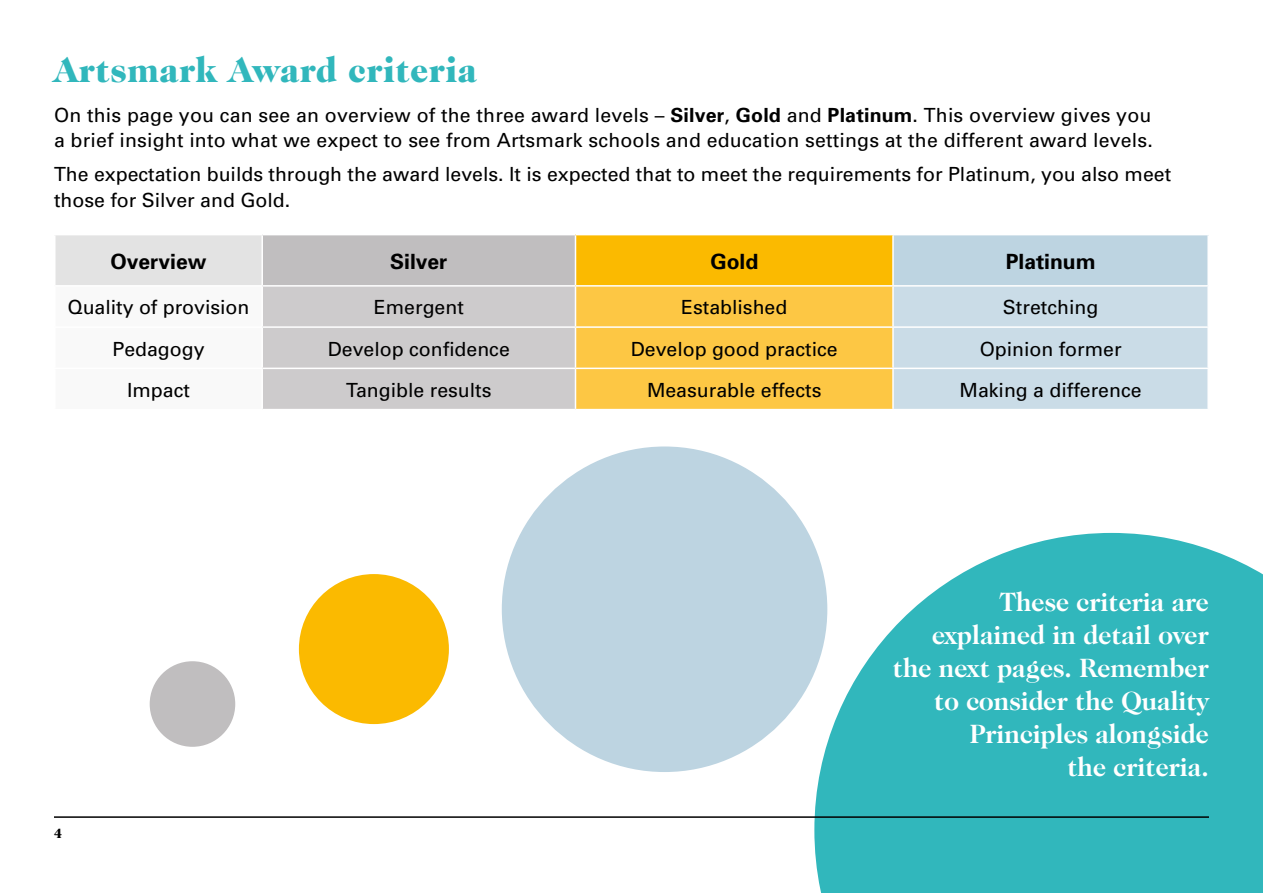
<style>
.page{position:relative;width:1263px;height:893px;background:#fff}
.page>*{position:absolute;margin:0;border:0;box-sizing:border-box;transform-origin:0 0}
.t1{font:900 36px "Caslon 224 IT Cby BT";color:#31b7bc}
.t2{font:700 27px/33px "Caslon 224 IT Cby BT";letter-spacing:-.02em;color:#fff;text-align:right}
.t3{font:700 21px "Univers";color:#000}
.t4{font:19.5px/25.5px "Univers";color:#000}
.t5{font:900 13.5px "Caslon 224 IT Cby BT";color:#000}
.s1{font-weight:700}
</style>
<div class="page">
<svg style="left:814px;top:533px;width:449px;height:360px;background:#4ac0c4"></svg>
<div style="left:55px;top:235px;width:207px;height:51px;background:#e3e3e3"></div>
<div style="left:262px;top:235px;width:313px;height:51px;background:#c0bebf"></div>
<div style="left:575px;top:235px;width:318px;height:51px;background:#fbba00"></div>
<div style="left:893px;top:235px;width:315px;height:51px;background:#bdd4e1"></div>
<svg style="left:263px;top:287px;width:944px;height:122px;background:#dccfa7"></svg>
<hr style="left:54px;top:235px;width:2px;height:50px;background:#fff">
<hr style="left:261px;top:235px;width:2px;height:50px;background:#fff">
<hr style="left:575px;top:235px;width:1px;height:50px;background:#fff">
<hr style="left:892px;top:235px;width:2px;height:50px;background:#fff">
<hr style="left:1207px;top:235px;width:2px;height:50px;background:#fff">
<hr style="left:54px;top:285px;width:208px;height:2px;background:#fff">
<hr style="left:262px;top:285px;width:313px;height:2px;background:#fff">
<hr style="left:575px;top:285px;width:318px;height:2px;background:#fff">
<hr style="left:575px;top:287px;width:1px;height:39px;background:#fff">
<hr style="left:893px;top:285px;width:316px;height:2px;background:#fff">
<hr style="left:892px;top:287px;width:2px;height:39px;background:#fff">
<hr style="left:262px;top:326px;width:313px;height:2px;background:#fff">
<hr style="left:575px;top:326px;width:318px;height:2px;background:#fff">
<hr style="left:575px;top:328px;width:1px;height:40px;background:#fff">
<hr style="left:893px;top:326px;width:316px;height:2px;background:#fff">
<hr style="left:892px;top:328px;width:2px;height:40px;background:#fff">
<hr style="left:262px;top:368px;width:313px;height:1px;background:#fff">
<hr style="left:575px;top:368px;width:318px;height:1px;background:#fff">
<hr style="left:575px;top:369px;width:1px;height:40px;background:#fff">
<hr style="left:893px;top:368px;width:316px;height:1px;background:#fff">
<hr style="left:892px;top:369px;width:2px;height:40px;background:#fff">
<div style="left:502px;top:446px;width:325px;height:326px;background:#bdd4e1;border-radius:50%"></div>
<div style="left:299px;top:574px;width:150px;height:150px;background:#fbba00;border-radius:50%"></div>
<div style="left:150px;top:661px;width:85px;height:86px;background:#c0bebf;border-radius:50%"></div>
<hr style="left:54px;top:816px;width:1155px;height:2px;background:#000">
<h1 class="t1" style="left:54px;top:47px;width:425px">Artsmark Award criteria</h1>
<p class="t4" style="left:54px;top:102px;width:1100px">On this page you can see an overview of the three award levels – <span class="s1">Silver</span>, <span class="s1">Gold</span> and <span class="s1">Platinum</span>. This overview gives you a brief insight into what we expect to see from Artsmark schools and education settings at the different award levels.</p>
<p class="t4" style="left:54px;top:161px;width:1119px">The expectation builds through the award levels. It is expected that to meet the requirements for Platinum, you also meet those for Silver and Gold.</p>
<p class="t3" style="left:111px;top:248px;width:97px">Overview</p>
<p class="t3" style="left:390px;top:248px;width:59px">Silver</p>
<p class="t3" style="left:710px;top:248px;width:49px">Gold</p>
<p class="t3" style="left:1006px;top:248px;width:91px">Platinum</p>
<p class="t4" style="left:68px;top:294px;width:183px">Quality of provision</p>
<p class="t4" style="left:374px;top:294px;width:91px">Emergent</p>
<p class="t4" style="left:681px;top:294px;width:108px">Established</p>
<p class="t4" style="left:1003px;top:294px;width:97px">Stretching</p>
<p class="t4" style="left:112px;top:336px;width:94px">Pedagogy</p>
<p class="t4" style="left:328px;top:336px;width:184px">Develop confidence</p>
<p class="t4" style="left:631px;top:336px;width:208px">Develop good practice</p>
<p class="t4" style="left:980px;top:336px;width:143px">Opinion former</p>
<p class="t4" style="left:127px;top:377px;width:64px">Impact</p>
<p class="t4" style="left:346px;top:377px;width:147px">Tangible results</p>
<p class="t4" style="left:647px;top:377px;width:176px">Measurable effects</p>
<p class="t4" style="left:959px;top:377px;width:184px">Making a difference</p>
<p class="t5" style="left:54px;top:825px;width:10px">4</p>
<h2 class="t2" style="left:892px;top:584px;width:318px">These criteria are explained in detail over the next pages. Remember to consider the Quality<br>Principles alongside<br>the criteria.</h2>
</div>
